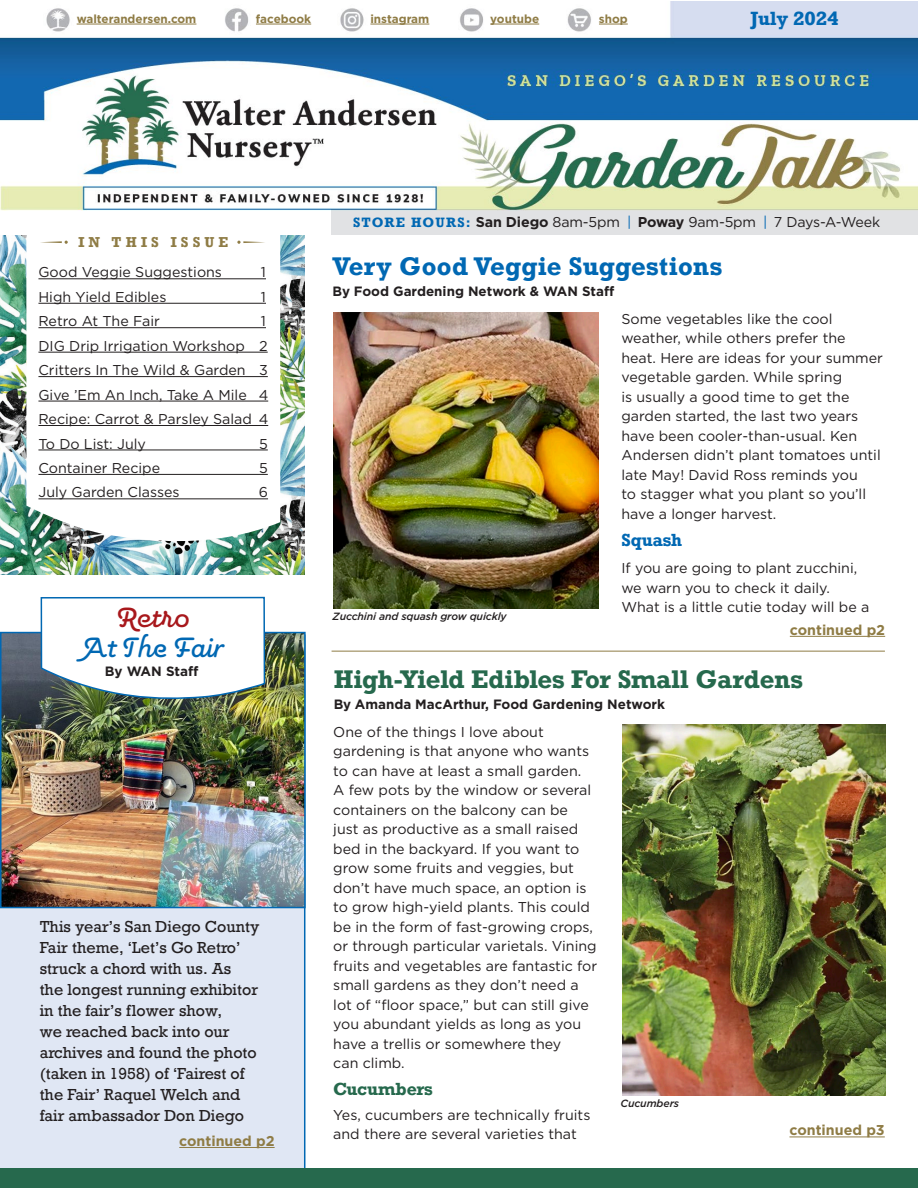
<style>
.page{position:relative;width:918px;height:1188px;background:#fff}
.page>*{position:absolute;margin:0;border:0;box-sizing:border-box;transform-origin:0 0}
.t1{font:500 33px/30px "Pauline Script";color:#0168b3;text-align:center}
.t2{font:700 24px "Rockwell";letter-spacing:-.01em;color:#26694d}
.t3{font:700 24px "Rockwell";letter-spacing:.01em;color:#0168b3}
.t4{font:700 18px "Rockwell";color:#0168b3}
.t5{font:700 16.5px "Rockwell";letter-spacing:-.015em;color:#26694d}
.t6{font:700 16.5px "Rockwell";letter-spacing:-.01em;color:#0168b3}
.t7{font:15px/21px "Rockwell";color:#231f20}
.t8{font:14.25px/19.5px "Gotham";color:#231f20}
.t9{font:700 14.25px "Gotham";color:#8f7c45}
.t10{font:700 13.5px "Gotham";color:#231f20}
.t11{font:700 13.5px "Rockwell";letter-spacing:.31em;color:#8f7c45}
.t12{font:700 11.7px "Gotham";color:#8f7c45}
.t13{font:italic 500 10.5px "Gotham";letter-spacing:-.01em;color:#231f20}
.s1{color:#a8181c}
.s2{font-family:"Rockwell";font-weight:700;font-size:12.75px;color:#0168b3}
.s3{font-weight:700}
.s4{color:#0168b3}
</style>
<div class="page">
<div style="left:332px;top:210px;width:586px;height:25px;background:#e1e2e4"></div>
<div style="left:0;top:908px;width:306px;height:261px;background:#e0e7f4"></div>
<img style="left:1px;top:235px;width:303px;height:340px">
<svg style="left:26px;top:235px;width:254px;height:315px"></svg>
<img style="left:0;top:1px;width:918px;height:210px">
<hr style="left:77px;top:24px;width:119px;height:1px;background:#8f7c45">
<hr style="left:256px;top:24px;width:55px;height:1px;background:#8f7c45">
<svg style="left:599px;top:24px;width:29px;height:1px"></svg>
<hr style="left:370px;top:24px;width:59px;height:1px;background:#8f7c45">
<hr style="left:490px;top:24px;width:49px;height:1px;background:#8f7c45">
<div style="left:0;top:1169px;width:918px;height:19px;background:#26694d"></div>
<svg style="left:237px;top:241px;width:28px;height:3px"></svg>
<svg style="left:40px;top:241px;width:28px;height:3px"></svg>
<hr style="left:790px;top:636px;width:95px;height:1px;background:#8f7c45">
<hr style="left:179px;top:1147px;width:96px;height:1px;background:#8f7c45">
<hr style="left:332px;top:651px;width:553px;height:1px;background:#8f7c45">
<img style="left:333px;top:313px;width:265px;height:295px">
<hr style="left:38px;top:278px;width:228px;height:1px;background:#231f20">
<hr style="left:38px;top:303px;width:228px;height:1px;background:#231f20">
<hr style="left:38px;top:327px;width:228px;height:1px;background:#231f20">
<hr style="left:38px;top:352px;width:230px;height:1px;background:#231f20">
<hr style="left:38px;top:376px;width:230px;height:1px;background:#231f20">
<hr style="left:38px;top:401px;width:230px;height:1px;background:#231f20">
<hr style="left:38px;top:425px;width:230px;height:1px;background:#231f20">
<hr style="left:38px;top:450px;width:230px;height:1px;background:#231f20">
<hr style="left:38px;top:474px;width:230px;height:1px;background:#231f20">
<hr style="left:38px;top:498px;width:230px;height:1px;background:#231f20">
<img style="left:622px;top:725px;width:264px;height:371px">
<hr style="left:789px;top:1137px;width:96px;height:1px;background:#8f7c45">
<img style="left:3px;top:635px;width:300px;height:270px">
<div style="left:0;top:632px;width:306px;height:276px;border:2px solid #0168b3"></div>
<svg style="left:40px;top:596px;width:226px;height:104px"></svg>
<p class="t12" style="left:77px;top:11px;width:121px">walterandersen.com</p>
<p class="t12" style="left:256px;top:11px;width:57px">facebook</p>
<p class="t12" style="left:370px;top:11px;width:60px">instagram</p>
<p class="t12" style="left:490px;top:11px;width:50px">youtube</p>
<p class="t12" style="left:599px;top:11px;width:30px">shop</p>
<p class="t4" style="left:750px;top:7px;width:89px">July 2024</p>
<p class="t11" style="left:78px;top:233px;width:151px">IN THIS ISSUE</p>
<p class="t8" style="left:38px;top:262px;width:185px">Good Veggie Suggestions</p>
<p class="t8" style="left:261px;top:262px;width:7px">1</p>
<p class="t8" style="left:38px;top:287px;width:130px">High Yield Edibles</p>
<p class="t8" style="left:261px;top:287px;width:7px">1</p>
<p class="t8" style="left:38px;top:311px;width:123px">Retro At The Fair</p>
<p class="t8" style="left:261px;top:311px;width:7px">1</p>
<p class="t8" style="left:38px;top:336px;width:231px">DIG Drip Irrigation Workshop 2</p>
<p class="t8" style="left:38px;top:360px;width:231px">Critters In The Wild &amp; Garden 3</p>
<p class="t8" style="left:38px;top:385px;width:231px">Give ’Em An Inch, Take A Mile 4</p>
<p class="t8" style="left:38px;top:409px;width:231px">Recipe: Carrot &amp; Parsley Salad 4</p>
<p class="t8" style="left:38px;top:433px;width:109px">To Do List: July</p>
<p class="t8" style="left:259px;top:433px;width:10px">5</p>
<p class="t8" style="left:38px;top:458px;width:123px">Container Recipe</p>
<p class="t8" style="left:259px;top:458px;width:10px">5</p>
<p class="t8" style="left:38px;top:482px;width:143px">July Garden Classes</p>
<p class="t8" style="left:259px;top:482px;width:11px">6</p>
<p class="t1" style="left:81px;top:602px;width:143px"><span class="s1">Retro<br></span>At The Fair</p>
<p class="t10" style="left:105px;top:663px;width:95px">By WAN Staff</p>
<p class="t7" style="left:40px;top:917px;width:221px">This year’s San Diego County<br>Fair theme, ‘Let’s Go Retro’ struck a chord with us. As<br>the longest running exhibitor in the fair’s flower show,<br>we reached back into our archives and found the photo (taken in 1958) of ‘Fairest of the Fair’ Raquel Welch and fair ambassador Don Diego</p>
<p class="t9" style="left:179px;top:1132px;width:97px">continued p2</p>
<p class="t8" style="left:353px;top:212px;width:529px"><span class="s2">STORE HOURS:</span> <span class="s3">San Diego</span> 8am-5pm <span class="s4">|</span> <span class="s3">Poway</span> 9am-5pm <span class="s4">|</span> 7 Days-A-Week</p>
<p class="t3" style="left:333px;top:250px;width:391px">Very Good Veggie Suggestions</p>
<p class="t10" style="left:333px;top:282px;width:283px">By Food Gardening Network &amp; WAN Staff</p>
<p class="t13" style="left:333px;top:609px;width:176px">Zucchini and squash grow quickly</p>
<p class="t8" style="left:621px;top:309px;width:263px">Some vegetables like the cool weather, while others prefer the heat. Here are ideas for your summer vegetable garden. While spring<br>is usually a good time to get the garden started, the last two years have been cooler-than-usual. Ken<br>Andersen didn’t plant tomatoes until late May! David Ross reminds you<br>to stagger what you plant so you’ll have a longer harvest.</p>
<p class="t6" style="left:621px;top:529px;width:62px">Squash</p>
<p class="t8" style="left:621px;top:558px;width:249px">If you are going to plant zucchini, we warn you to check it daily.<br>What is a little cutie today will be a</p>
<p class="t9" style="left:790px;top:620px;width:97px">continued p2</p>
<p class="t2" style="left:334px;top:664px;width:471px">High-Yield Edibles For Small Gardens</p>
<p class="t10" style="left:334px;top:696px;width:333px">By Amanda MacArthur, Food Gardening Network</p>
<p class="t8" style="left:333px;top:722px;width:265px">One of the things I love about gardening is that anyone who wants to can have at least a small garden.<br>A few pots by the window or several containers on the balcony can be<br>just as productive as a small raised bed in the backyard. If you want to grow some fruits and veggies, but don’t have much space, an option is to grow high-yield plants. This could be in the form of fast-growing crops, or through particular varietals. Vining fruits and vegetables are fantastic for small gardens as they don’t need a lot of “floor space,” but can still give you abundant yields as long as you have a trellis or somewhere they<br>can climb.</p>
<p class="t5" style="left:333px;top:1079px;width:101px">Cucumbers</p>
<p class="t8" style="left:333px;top:1104px;width:259px">Yes, cucumbers are technically fruits and there are several varieties that</p>
<p class="t13" style="left:621px;top:1096px;width:60px">Cucumbers</p>
<p class="t9" style="left:789px;top:1121px;width:97px">continued p3</p>
</div>
